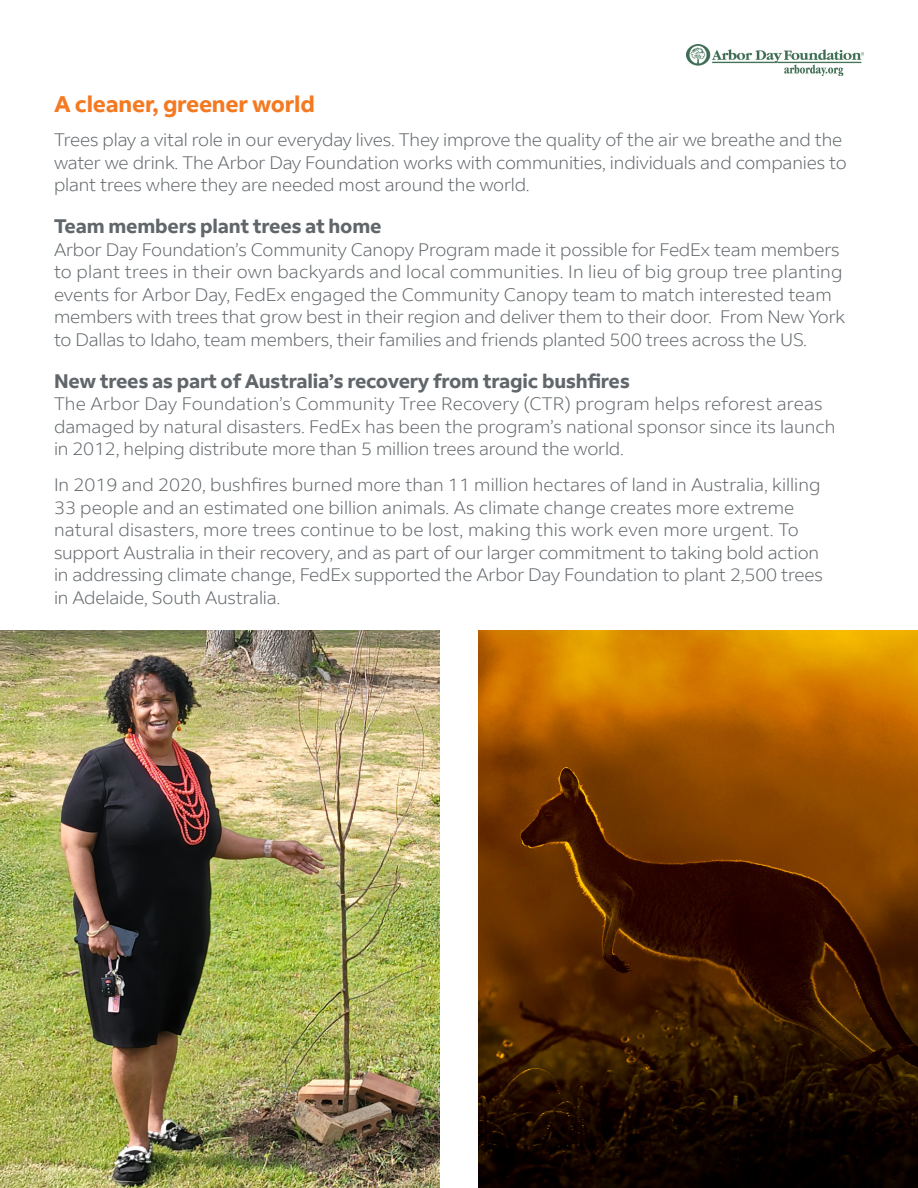
<style>
.page{position:relative;width:918px;height:1188px;background:#fff}
.page>*{position:absolute;margin:0;border:0;box-sizing:border-box;transform-origin:0 0}
.t1{font:700 22.5px "Fed Ex Sans";letter-spacing:-.01em;color:#f47920}
.t2{font:700 19.5px "Fed Ex Sans";letter-spacing:-.01em;color:#61666a}
.t3{font:300 18px/22.5px "Fed Ex Sans";letter-spacing:-.01em;color:#61666a}
</style>
<div class="page">
<img style="left:686px;top:44px;width:178px;height:32px">
<img style="left:478px;top:631px;width:440px;height:557px">
<img style="left:0;top:631px;width:440px;height:557px">
<p class="t1" style="left:54px;top:91px;width:262px">A cleaner, greener world</p>
<p class="t3" style="left:54px;top:129px;width:794px">Trees play a vital role in our everyday lives. They improve the quality of the air we breathe and the water we drink. The Arbor Day Foundation works with communities, individuals and companies to plant trees where they are needed most around the world.</p>
<p class="t2" style="left:54px;top:215px;width:329px">Team members plant trees at home</p>
<p class="t3" style="left:54px;top:238px;width:793px">Arbor Day Foundation’s Community Canopy Program made it possible for FedEx team members to plant trees in their own backyards and local communities. In lieu of big group tree planting events for Arbor Day, FedEx engaged the Community Canopy team to match interested team members with trees that grow best in their region and deliver them to their door. From New York to Dallas to Idaho, team members, their families and friends planted 500 trees across the US.</p>
<p class="t2" style="left:54px;top:370px;width:577px">New trees as part of Australia’s recovery from tragic bushfires</p>
<p class="t3" style="left:54px;top:393px;width:783px">The Arbor Day Foundation’s Community Tree Recovery (CTR) program helps reforest areas damaged by natural disasters. FedEx has been the program’s national sponsor since its launch in 2012, helping distribute more than 5 million trees around the world.</p>
<p class="t3" style="left:54px;top:474px;width:771px">In 2019 and 2020, bushfires burned more than 11 million hectares of land in Australia, killing 33 people and an estimated one billion animals. As climate change creates more extreme natural disasters, more trees continue to be lost, making this work even more urgent. To support Australia in their recovery, and as part of our larger commitment to taking bold action in addressing climate change, FedEx supported the Arbor Day Foundation to plant 2,500 trees in Adelaide, South Australia.</p>
</div>
